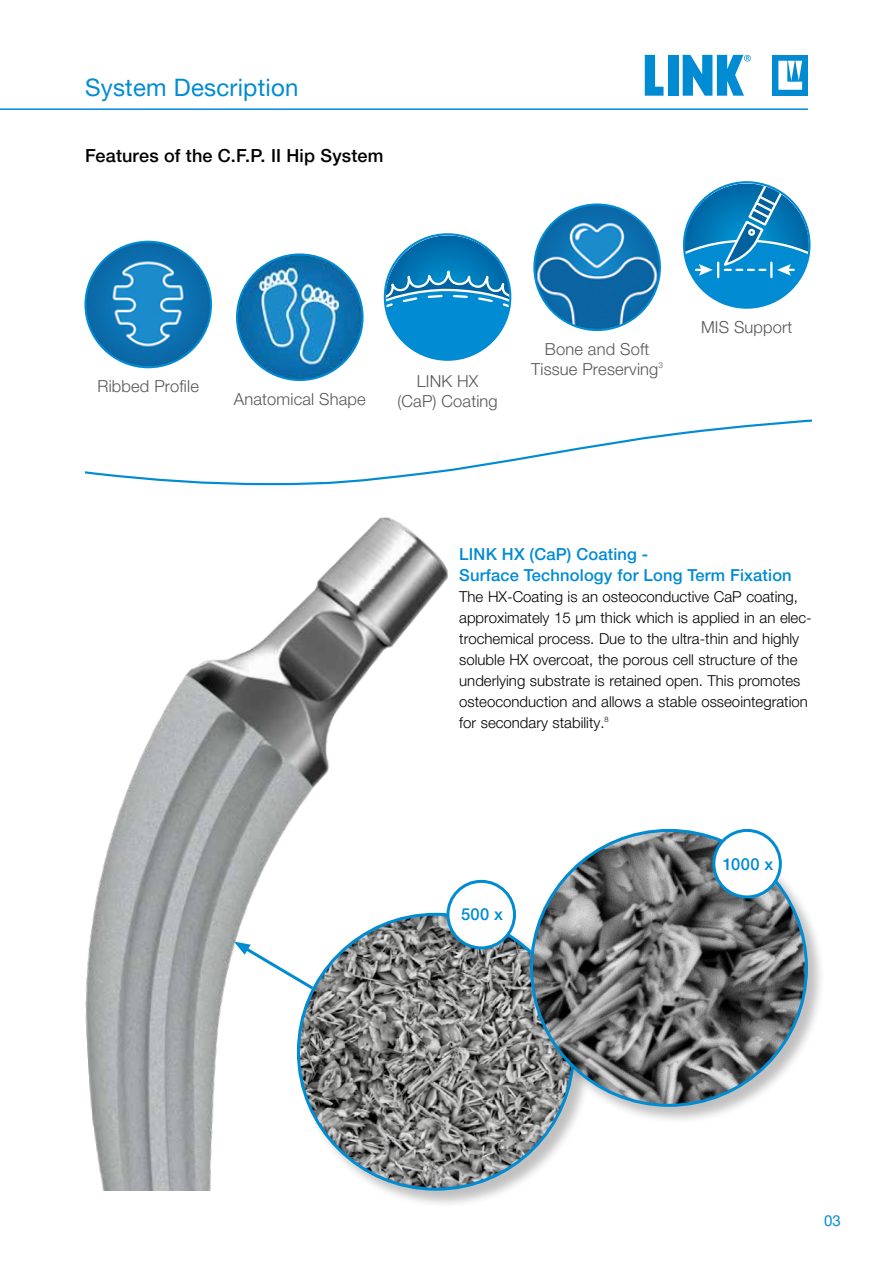
<style>
.page{position:relative;width:893px;height:1263px;background:#fff}
.page>*{position:absolute;margin:0;border:0;box-sizing:border-box;transform-origin:0 0}
.t1{font:24px "Helvetica Neue LT Pro";letter-spacing:.01em;color:#008bd2}
.t2{font:500 18px "Helvetica Neue LT Pro";letter-spacing:.01em;color:#000}
.t3{font:300 16.5px/19.8px "Helvetica Neue LT Pro";letter-spacing:.01em;color:#575756;text-align:center}
.t4{font:500 16.5px/21px "Helvetica Neue LT Pro";letter-spacing:.01em;color:#008bd2}
.t5{font:300 15px/21px "Helvetica Neue LT Pro";color:#000}
.t6{font:15px "Helvetica Neue LT Pro";color:#008bd2}
</style>
<div class="page">
<div style="left:773px;top:55px;width:35px;height:41px;background:#008bd2"></div>
<svg style="left:778px;top:61px;width:24px;height:29px"></svg>
<svg style="left:645px;top:55px;width:18px;height:41px"></svg>
<div style="left:668px;top:55px;width:10px;height:41px;background:#008bd2"></div>
<svg style="left:683px;top:55px;width:68px;height:41px"></svg>
<hr style="left:0;top:108px;width:808px;height:2px;background:#008bd2">
<svg style="left:85px;top:419px;width:726px;height:67px"></svg>
<img style="left:85px;top:517px;width:371px;height:674px">
<svg style="left:234px;top:941px;width:62px;height:51px"></svg>
<div style="left:296px;top:912px;width:296px;height:296px;background:#000;opacity:.25"></div>
<img style="left:298px;top:914px;width:275px;height:275px;border-radius:137px">
<div style="left:448px;top:881px;width:66px;height:67px;background:#fff;border-radius:50%"></div>
<div style="left:446px;top:880px;width:70px;height:69px;border:3px solid #008bd2;border-radius:50%"></div>
<div style="left:530px;top:828px;width:295px;height:296px;background:#000;opacity:.25"></div>
<img style="left:531px;top:830px;width:275px;height:275px;border-radius:137px">
<div style="left:714px;top:830px;width:66px;height:67px;background:#fff;border-radius:50%"></div>
<div style="left:712px;top:829px;width:70px;height:69px;border:3px solid #008bd2;border-radius:50%"></div>
<img style="left:534px;top:204px;width:126px;height:126px;border-radius:63px">
<img style="left:237px;top:254px;width:126px;height:126px;border-radius:63px">
<svg style="left:385px;top:234px;width:125px;height:126px"></svg>
<svg style="left:684px;top:182px;width:125px;height:126px"></svg>
<img style="left:85px;top:242px;width:126px;height:125px;border-radius:63px">
<h1 class="t1" style="left:85px;top:72px;width:215px">System Description</h1>
<p class="t2" style="left:85px;top:144px;width:300px">Features of the C.F.P. II Hip System</p>
<p class="t3" style="left:98px;top:376px;width:103px">Ribbed Profile</p>
<p class="t3" style="left:234px;top:388px;width:133px">Anatomical Shape</p>
<p class="t3" style="left:397px;top:371px;width:102px">LINK HX (CaP) Coating</p>
<p class="t3" style="left:531px;top:339px;width:134px">Bone and Soft<br>Tissue Preserving<sup>3</sup></p>
<p class="t3" style="left:701px;top:317px;width:93px">MIS Support</p>
<p class="t4" style="left:459px;top:544px;width:334px">LINK HX (CaP) Coating -<br>Surface Technology for Long Term Fixation</p>
<p class="t5" style="left:459px;top:586px;width:354px">The HX-Coating is an osteoconductive CaP coating, approximately 15 μm thick which is applied in an elec&shy;trochemical process. Due to the ultra-thin and highly soluble HX overcoat, the porous cell structure of the underlying substrate is retained open. This promotes osteoconduction and allows a stable osseointegration for secondary stability.<sup>8</sup></p>
<p class="t4" style="left:461px;top:903px;width:44px">500 x</p>
<p class="t4" style="left:723px;top:853px;width:52px">1000 x</p>
<p class="t6" style="left:824px;top:1211px;width:18px">03</p>
</div>
